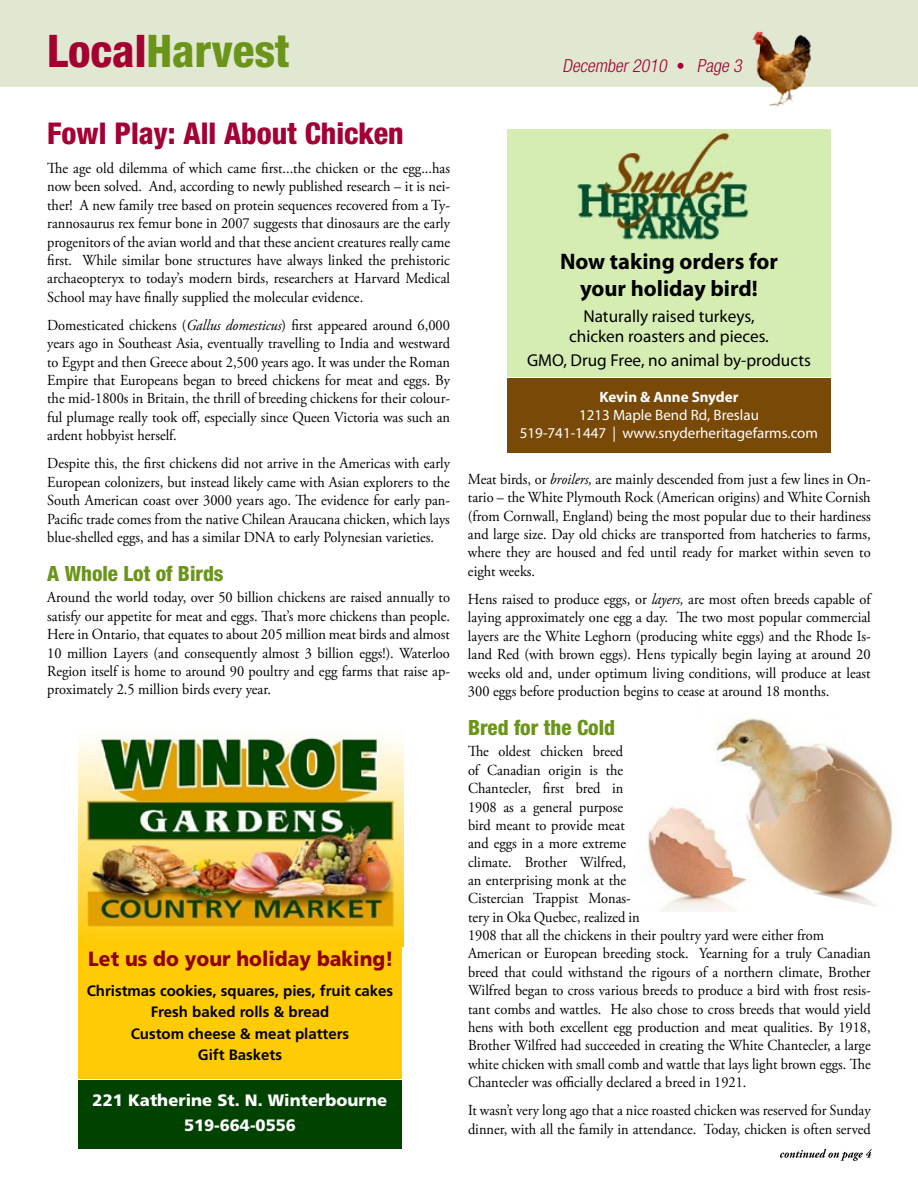
<style>
.page{position:relative;width:918px;height:1188px;background:#fff}
.page>*{position:absolute;margin:0;border:0;box-sizing:border-box;transform-origin:0 0}
.t1{font:800 condensed 45px "Helvetica Neue LT Std";color:#6a9519}
.t2{font:800 condensed 30px "Helvetica Neue LT Std";color:#a40133}
.t3{font:700 22.5px/27px "Myriad Pro";color:#000;text-align:center}
.t4{font:800 condensed 21px "Helvetica Neue LT Std";color:#6a9519}
.t5{font:900 20.7px "Frutiger";color:#910101;scale:.93 1}
.t6{font:italic 300 condensed 18px "Helvetica Neue LT Std";color:#a40133}
.t7{font:17.25px/20.7px "Myriad Pro";color:#000;text-align:center}
.t8{font:900 16.5px/24.5px "Frutiger";color:#fff;text-align:center}
.t9{font:15.3px/18.3px "Adobe Garamond Pro";color:#000;text-align:justify;scale:.94 1}
.t10{font:700 15px/21.5px "Frutiger";color:#000;text-align:center}
.t11{font:15px/18px "Myriad Pro";color:#fff;text-align:center}
.t12{font:700 15px "Myriad Pro";color:#fff}
.s1{color:#a40133}
.s2{font-style:italic}
</style>
<div class="page">
<img style="left:647px;top:806px;width:59px;height:106px">
<img style="left:706px;top:718px;width:190px;height:194px">
<div style="left:0;top:0;width:918px;height:87px;background:#e1e8d1"></div>
<div style="left:78px;top:778px;width:324px;height:301px;background:#ffcb05"></div>
<img style="left:78px;top:733px;width:325px;height:214px">
<div style="left:78px;top:1080px;width:324px;height:68px;background:#004300"></div>
<svg style="left:780px;top:1149px;width:92px;height:12px"></svg>
<div style="left:507px;top:129px;width:324px;height:248px;background:#d5edb3"></div>
<img style="left:577px;top:132px;width:173px;height:108px">
<div style="left:507px;top:378px;width:324px;height:75px;background:#794907"></div>
<svg style="left:678px;top:63px;width:6px;height:6px"></svg>
<img style="left:752px;top:31px;width:59px;height:76px">
<h1 class="t1" style="left:47px;top:23px;width:244px"><span class="s1">Local</span>Harvest</h1>
<p class="t6" style="left:562px;top:56px;width:109px">December2010</p>
<p class="t6" style="left:697px;top:56px;width:50px">Page 3</p>
<h2 class="t2" style="left:47px;top:115px;width:358px">Fowl Play: All About Chicken</h2>
<p class="t9" style="left:47px;top:160px;width:430px">The age old dilemma of which came first...the chicken or the egg...has now been solved. And, according to newly published research – it is nei&shy;ther! A new family tree based on protein sequences recovered from a Ty&shy;rannosaurus rex femur bone in 2007 suggests that dinosaurs are the early progenitors of the avian world and that these ancient creatures really came first. While similar bone structures have always linked the prehistoric archaeopteryx to today’s modern birds, researchers at Harvard Medical School may have finally supplied the molecular evidence.</p>
<p class="t9" style="left:47px;top:317px;width:430px">Domesticated chickens (<span class="s2">Gallus domesticus</span>) first appeared around 6,000 years ago in Southeast Asia, eventually travelling to India and westward to Egypt and then Greece about 2,500 years ago. It was under the Roman Empire that Europeans began to breed chickens for meat and eggs. By the mid-1800s in Britain, the thrill of breeding chickens for their colour&shy;ful plumage really took off, especially since Queen Victoria was such an ardent hobbyist herself.</p>
<p class="t9" style="left:47px;top:455px;width:430px">Despite this, the first chickens did not arrive in the Americas with early European colonizers, but instead likely came with Asian explorers to the South American coast over 3000 years ago. The evidence for early pan-Pacific trade comes from the native Chilean Araucana chicken, which lays blue-shelled eggs, and has a similar DNA to early Polynesian varieties.</p>
<h3 class="t4" style="left:47px;top:560px;width:178px">A Whole Lot of Birds</h3>
<p class="t9" style="left:47px;top:589px;width:430px">Around the world today, over 50 billion chickens are raised annually to satisfy our appetite for meat and eggs. That’s more chickens than people.<br>Here in Ontario, that equates to about 205 million meat birds and almost 10 million Layers (and consequently almost 3 billion eggs!). Waterloo Region itself is home to around 90 poultry and egg farms that raise ap&shy;proximately 2.5 million birds every year.</p>
<h3 class="t5" style="left:88px;top:946px;width:330px">Let us do your holiday baking!</h3>
<p class="t10" style="left:87px;top:980px;width:308px">Christmas cookies, squares, pies, fruit cakes<br>Fresh baked rolls &amp; bread<br>Custom cheese &amp; meat platters<br>Gift Baskets</p>
<p class="t8" style="left:93px;top:1088px;width:296px">221 Katherine St. N. Winterbourne<br>519-664-0556</p>
<h3 class="t3" style="left:560px;top:247px;width:219px">Now taking orders for your holiday bird!</h3>
<p class="t7" style="left:569px;top:305px;width:201px">Naturally raised turkeys, chicken roasters and pieces.</p>
<p class="t7" style="left:527px;top:349px;width:285px">GMO, Drug Free, no animal by-products</p>
<p class="t12" style="left:600px;top:387px;width:140px">Kevin &amp; Anne Snyder</p>
<p class="t11" style="left:520px;top:405px;width:300px">1213 Maple Bend Rd, Breslau<br>519-741-1447 | www.snyderheritagefarms.com</p>
<p class="t9" style="left:468px;top:471px;width:430px">Meat birds, or <span class="s2">broilers,</span> are mainly descended from just a few lines in On&shy;tario – the White Plymouth Rock (American origins) and White Cornish (from Cornwall, England) being the most popular due to their hardiness and large size. Day old chicks are transported from hatcheries to farms, where they are housed and fed until ready for market within seven to eight weeks.</p>
<p class="t9" style="left:468px;top:591px;width:430px">Hens raised to produce eggs, or <span class="s2">layers,</span> are most often breeds capable of laying approximately one egg a day. The two most popular commercial layers are the White Leghorn (producing white eggs) and the Rhode Is&shy;land Red (with brown eggs). Hens typically begin laying at around 20 weeks old and, under optimum living conditions, will produce at least 300 eggs before production begins to cease at around 18 months.</p>
<h3 class="t4" style="left:468px;top:714px;width:149px">Bred for the Cold</h3>
<p class="t9" style="left:468px;top:743px;width:430px;text-align:left">The oldest chicken breed<br>of Canadian origin is the<br>Chantecler, first bred in<br>1908 as a general purpose<br>bird meant to provide meat<br>and eggs in a more extreme<br>climate. Brother Wilfred,<br>an enterprising monk at the<br>Cistercian Trappist Monas-<br>tery in Oka Quebec, realized in<br>1908 that all the chickens in their poultry yard were either from American or European breeding stock. Yearning for a truly Canadian breed that could withstand the rigours of a northern climate, Brother Wilfred began to cross various breeds to produce a bird with frost resis&shy;tant combs and wattles. He also chose to cross breeds that would yield hens with both excellent egg production and meat qualities. By 1918, Brother Wilfred had succeeded in creating the White Chantecler, a large white chicken with small comb and wattle that lays light brown eggs. The Chantecler was officially declared a breed in 1921.</p>
<p class="t9" style="left:468px;top:1102px;width:430px">It wasn’t very long ago that a nice roasted chicken was reserved for Sunday dinner, with all the family in attendance. Today, chicken is often served</p>
</div>
